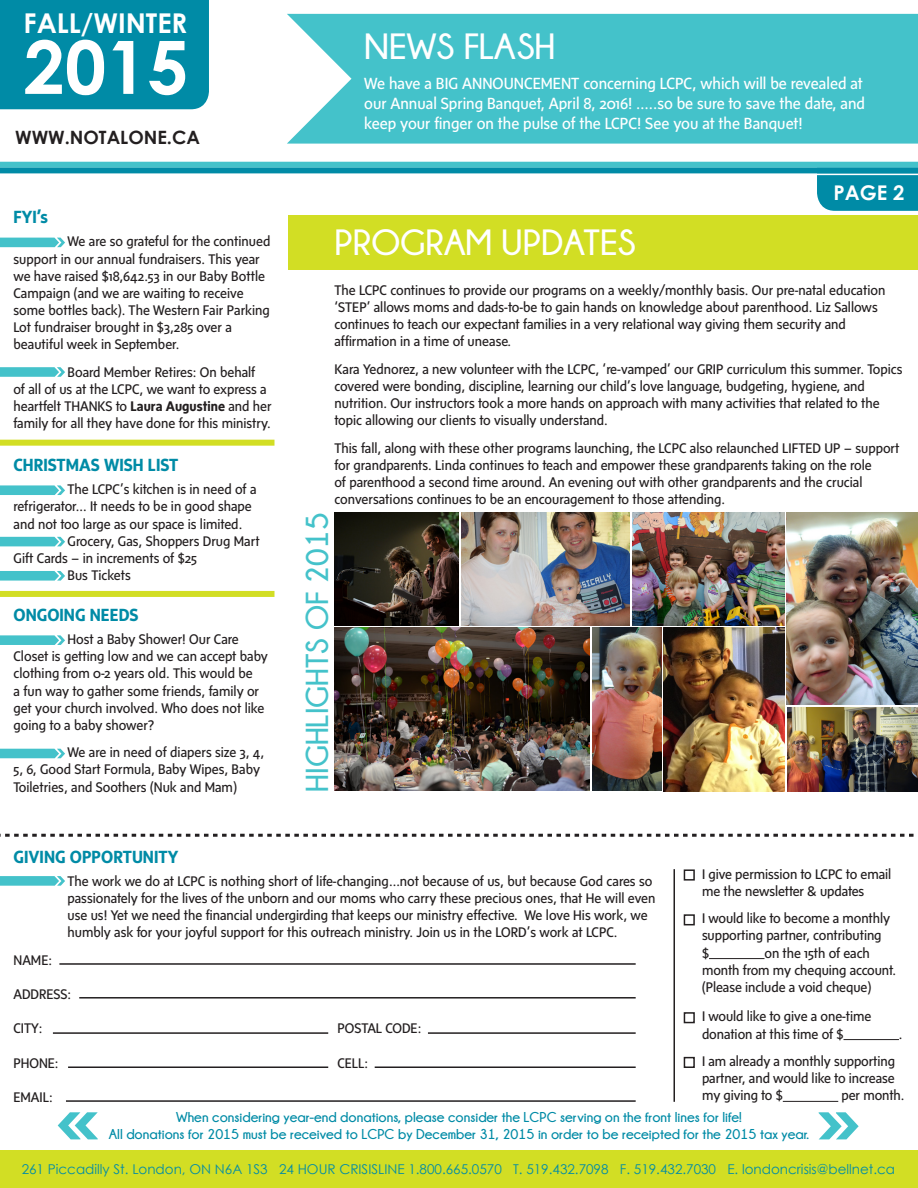
<style>
.page{position:relative;width:918px;height:1188px;background:#fff}
.page>*{position:absolute;margin:0;border:0;box-sizing:border-box;transform-origin:0 0}
.t1{font:700 73.65px "Century Gothic";color:#fff}
.t2{font:700 36.45px "Champagne&Limousines";color:#fff}
.t3{font:700 31.65px "Champagne&Limousines";color:#44c2ca}
.t4{font:700 27.3px "Century Gothic";color:#fff}
.t5{font:700 20.25px "Century Gothic";color:#fff}
.t6{font:700 18.3px "Century Gothic";color:#231f20}
.t7{font:700 18px "Sense";color:#008ba6}
.t8{font:16.5px/19.8px "Sense";color:#fff}
.t9{font:14.25px/17.1px "Sense";color:#231f20}
.t10{font:700 14.25px "Champagne&Limousines";color:#008ba6}
.t11{font:13.5px "Century Gothic";color:#008ba6}
.s1{font-weight:700}
</style>
<div class="page">
<div style="left:287px;top:14px;width:631px;height:130px;background:#44c2ca"></div>
<svg style="left:0;top:238px;width:65px;height:9px"></svg>
<svg style="left:0;top:367px;width:65px;height:10px"></svg>
<svg style="left:0;top:635px;width:65px;height:10px"></svg>
<svg style="left:0;top:485px;width:65px;height:10px"></svg>
<svg style="left:0;top:749px;width:65px;height:9px"></svg>
<svg style="left:0;top:537px;width:65px;height:9px"></svg>
<svg style="left:0;top:571px;width:65px;height:10px"></svg>
<svg style="left:0;top:876px;width:65px;height:10px"></svg>
<div style="left:288px;top:216px;width:630px;height:54px;background:#d2de24"></div>
<hr style="left:709px;top:958px;width:56px;height:1px;background:#231f20">
<hr style="left:843px;top:1039px;width:56px;height:1px;background:#231f20">
<hr style="left:783px;top:1101px;width:55px;height:1px;background:#231f20">
<div style="left:684px;top:869px;width:11px;height:12px;border:2px solid #231f20"></div>
<div style="left:684px;top:914px;width:11px;height:11px;border:2px solid #231f20"></div>
<div style="left:684px;top:1012px;width:11px;height:11px;border:2px solid #231f20"></div>
<div style="left:684px;top:1057px;width:11px;height:11px;border:2px solid #231f20"></div>
<hr style="left:59px;top:963px;width:577px;height:2px;background:#231f20">
<hr style="left:79px;top:997px;width:557px;height:2px;background:#231f20">
<hr style="left:428px;top:1032px;width:208px;height:2px;background:#231f20">
<hr style="left:375px;top:1066px;width:261px;height:2px;background:#231f20">
<hr style="left:66px;top:1100px;width:570px;height:2px;background:#231f20">
<svg style="left:58px;top:1112px;width:40px;height:27px"></svg>
<svg style="left:819px;top:1112px;width:40px;height:27px"></svg>
<hr style="left:674px;top:869px;width:1px;height:233px;background:#231f20">
<svg style="left:0;top:834px;width:914px;height:3px"></svg>
<hr style="left:53px;top:1032px;width:275px;height:2px;background:#231f20">
<hr style="left:68px;top:1066px;width:260px;height:2px;background:#231f20">
<svg style="left:817px;top:175px;width:101px;height:36px;background:#068ea8"></svg>
<div style="left:0;top:0;width:209px;height:109px;background:#008ba6"></div>
<div style="left:0;top:162px;width:918px;height:6px;background:#44c2ca"></div>
<div style="left:0;top:168px;width:918px;height:6px;background:#008ba6"></div>
<div style="left:0;top:1150px;width:918px;height:38px;background:#d2de24"></div>
<div style="left:0;top:440px;width:274px;height:6px;background:#d2de24"></div>
<div style="left:0;top:591px;width:274px;height:6px;background:#d2de24"></div>
<img style="left:632px;top:513px;width:152px;height:112px">
<img style="left:787px;top:513px;width:131px;height:191px">
<img style="left:592px;top:627px;width:69px;height:164px">
<img style="left:787px;top:707px;width:131px;height:85px">
<img style="left:461px;top:513px;width:169px;height:112px">
<img style="left:335px;top:627px;width:255px;height:164px">
<img style="left:334px;top:513px;width:125px;height:112px">
<img style="left:664px;top:627px;width:120px;height:164px">
<p class="t4" style="left:24px;top:3px;width:165px">FALL/WINTER</p>
<p class="t1" style="left:24px;top:11px;width:167px">2015</p>
<p class="t6" style="left:15px;top:123px;width:186px">WWW.NOTALONE.CA</p>
<p class="t7" style="left:14px;top:207px;width:36px">FYI’s</p>
<p class="t9" style="left:14px;top:233px;width:258px;text-indent:54px">We are so grateful for the continued support in our annual fundraisers. This year we have raised $18,642.53 in our Baby Bottle Campaign (and we are waiting to receive some bottles back). The Western Fair Parking Lot fundraiser brought in $3,285 over a beautiful week in September.</p>
<p class="t9" style="left:14px;top:363px;width:260px;text-indent:54px">Board Member Retires: On behalf<br>of all of us at the LCPC, we want to express a heartfelt THANKS to <span class="s1">Laura Augustine</span> and her family for all they have done for this ministry.</p>
<p class="t7" style="left:14px;top:455px;width:166px">CHRISTMAS WISH LIST</p>
<p class="t9" style="left:14px;top:481px;width:245px;text-indent:54px">The LCPC’s kitchen is in need of a refrigerator… It needs to be in good shape and not too large as our space is limited.</p>
<p class="t9" style="left:14px;top:532px;width:248px;text-indent:54px">Grocery, Gas, Shoppers Drug Mart<br>Gift Cards – in increments of $25</p>
<p class="t9" style="left:67px;top:566px;width:65px">Bus Tickets</p>
<p class="t7" style="left:14px;top:605px;width:127px">ONGOING NEEDS</p>
<p class="t9" style="left:14px;top:631px;width:256px;text-indent:54px">Host a Baby Shower! Our Care Closet is getting low and we can accept baby clothing from 0-2 years old. This would be<br>a fun way to gather some friends, family or get your church involved. Who does not like going to a baby shower?</p>
<p class="t9" style="left:14px;top:744px;width:252px;text-indent:54px">We are in need of diapers size 3, 4,<br>5, 6, Good Start Formula, Baby Wipes, Baby<br>Toiletries, and Soothers (Nuk and Mam)</p>
<p class="t2" style="left:364px;top:26px;width:192px">NEWS FLASH</p>
<p class="t8" style="left:364px;top:73px;width:502px">We have a BIG ANNOUNCEMENT concerning LCPC, which will be revealed at our Annual Spring Banquet, April 8, 2016! …..so be sure to save the date, and keep your finger on the pulse of the LCPC! See you at the Banquet!</p>
<p class="t2" style="left:334px;top:223px;width:303px">PROGRAM UPDATES</p>
<p class="t5" style="left:834px;top:177px;width:72px">PAGE 2</p>
<p class="t9" style="left:334px;top:281px;width:552px">The LCPC continues to provide our programs on a weekly/monthly basis. Our pre-natal education ‘STEP’ allows moms and dads-to-be to gain hands on knowledge about parenthood. Liz Sallows continues to teach our expectant families in a very relational way giving them security and affirmation in a time of unease.</p>
<p class="t9" style="left:334px;top:360px;width:569px">Kara Yednorez, a new volunteer with the LCPC, ‘re-vamped’ our GRIP curriculum this summer. Topics covered were bonding, discipline, learning our child’s love language, budgeting, hygiene, and nutrition. Our instructors took a more hands on approach with many activities that related to the topic allowing our clients to visually understand.</p>
<p class="t9" style="left:334px;top:439px;width:566px">This fall, along with these other programs launching, the LCPC also relaunched LIFTED UP – support for grandparents. Linda continues to teach and empower these grandparents taking on the role<br>of parenthood a second time around. An evening out with other grandparents and the crucial conversations continues to be an encouragement to those attending.</p>
<p class="t3" style="left:300px;top:792px;width:281px;rotate:-90deg">HIGHLIGHTS OF 2015</p>
<p class="t7" style="left:14px;top:846px;width:166px">GIVING OPPORTUNITY</p>
<p class="t9" style="left:67px;top:872px;width:589px">The work we do at LCPC is nothing short of life-changing…not because of us, but because God cares so passionately for the lives of the unborn and our moms who carry these precious ones, that He will even use us! Yet we need the financial undergirding that keeps our ministry effective. We love His work, we humbly ask for your joyful support for this outreach ministry. Join us in the LORD’s work at LCPC.</p>
<p class="t9" style="left:14px;top:951px;width:40px">NAME:</p>
<p class="t9" style="left:14px;top:985px;width:59px">ADDRESS:</p>
<p class="t9" style="left:14px;top:1020px;width:31px">CITY:</p>
<p class="t9" style="left:337px;top:1020px;width:85px">POSTAL CODE:</p>
<p class="t9" style="left:14px;top:1054px;width:47px">PHONE:</p>
<p class="t9" style="left:337px;top:1054px;width:32px">CELL:</p>
<p class="t9" style="left:14px;top:1088px;width:41px">EMAIL:</p>
<p class="t10" style="left:176px;top:1110px;width:567px">When considering year-end donations, please consider the LCPC serving on the front lines for life!</p>
<p class="t10" style="left:109px;top:1127px;width:702px">All donations for 2015 must be received to LCPC by December 31, 2015 in order to be receipted for the 2015 tax year.</p>
<p class="t9" style="left:702px;top:865px;width:191px">I give permission to LCPC to email me the newsletter &amp; updates</p>
<p class="t9" style="left:702px;top:910px;width:190px">I would like to become a monthly supporting partner, contributing $</p>
<p class="t9" style="left:702px;top:944px;width:195px;text-indent:63px">on the 15th of each month from my chequing account. (Please include a void cheque)</p>
<p class="t9" style="left:702px;top:1008px;width:171px">I would like to give a one-time donation at this time of $</p>
<p class="t9" style="left:899px;top:1025px;width:5px">.</p>
<p class="t9" style="left:702px;top:1052px;width:195px;text-align:justify">I am already a monthly supporting partner, and would like to increase my giving to $</p>
<p class="t9" style="left:842px;top:1087px;width:64px">per month.</p>
<p class="t11" style="left:22px;top:1159px;width:875px">261 Piccadilly St. London, ON N6A 1S3 24 HOUR CRISISLINE 1.800.665.0570 T. 519.432.7098 F. 519.432.7030 E. londoncrisis@bellnet.ca</p>
</div>
